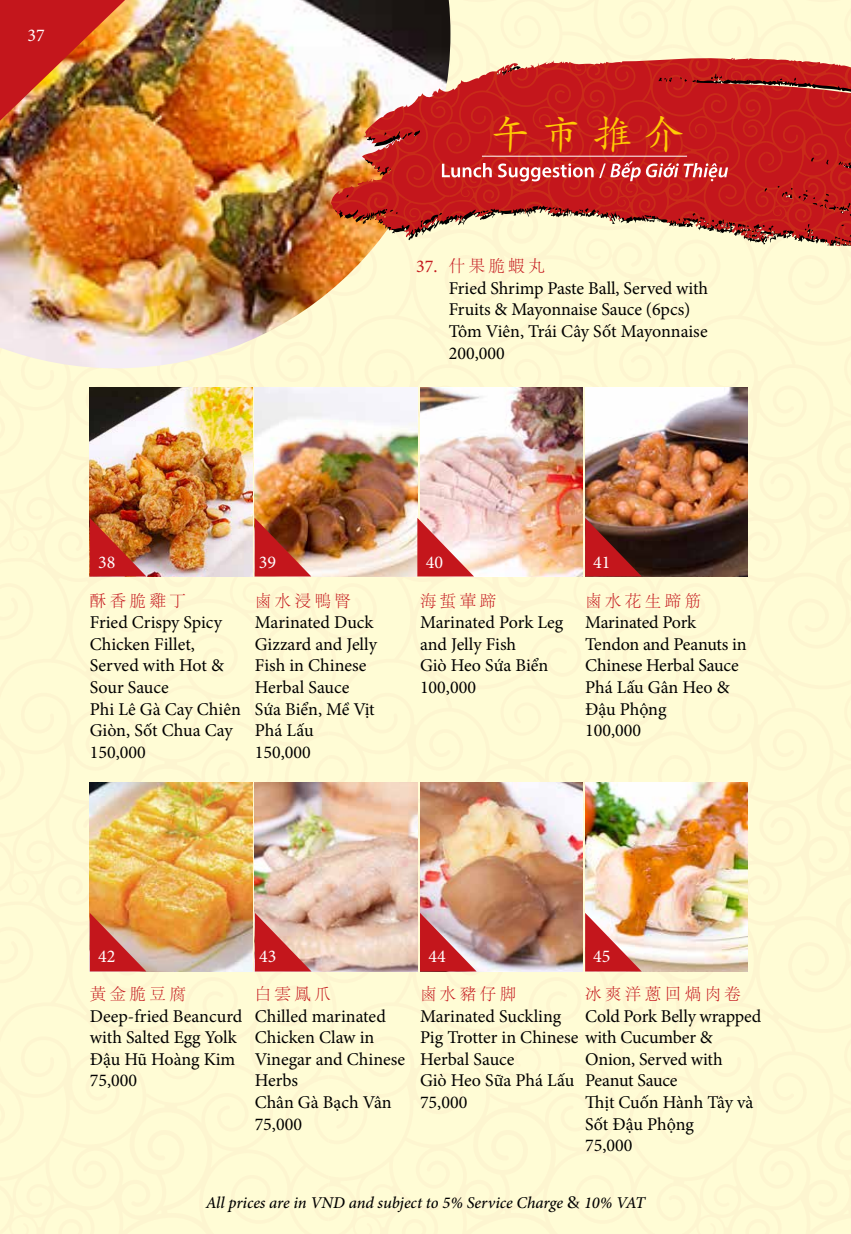
<style>
.page{position:relative;width:851px;height:1234px;background:#fff}
.page>*{position:absolute;margin:0;border:0;box-sizing:border-box;transform-origin:0 0}
.t1{font:40.05px "Adobe Kaiti Std";color:#ffcb05}
.t2{font:18px/21.6px "Minion Pro";letter-spacing:-.005em;color:#000}
.t3{font:18px "Minion Pro";color:#fff}
.t4{font:18px "Minion Pro";color:#c4161c}
.t5{font:italic 500 16.5px "Minion Pro";letter-spacing:-.005em;color:#000}
.t6{font:300 16.5px "Adobe Song Std";color:#c4161c}
.s1{font-family:"UTM Charlemagne";font-weight:400;font-style:normal}
</style>
<div class="page">
<div style="left:0;top:905px;width:328px;height:327px;background:#fffcd5"></div>
<svg style="left:0;top:1098px;width:6px;height:30px"></svg>
<svg style="left:0;top:905px;width:5px;height:8px"></svg>
<div style="left:0;top:926px;width:34px;height:57px;background:#fffcd5"></div>
<div style="left:328px;top:905px;width:344px;height:327px;background:#fffcd5"></div>
<svg style="left:310px;top:1182px;width:33px;height:38px"></svg>
<div style="left:313px;top:1098px;width:36px;height:44px;background:#fffcd5"></div>
<div style="left:328px;top:971px;width:49px;height:66px;background:#fffcd5"></div>
<div style="left:672px;top:905px;width:178px;height:327px;background:#fffcd5"></div>
<svg style="left:654px;top:1182px;width:32px;height:38px"></svg>
<div style="left:657px;top:1098px;width:35px;height:44px;background:#fffcd5"></div>
<div style="left:672px;top:971px;width:48px;height:66px;background:#fffcd5"></div>
<div style="left:0;top:562px;width:328px;height:343px;background:#fffcd5"></div>
<svg style="left:0;top:754px;width:6px;height:31px"></svg>
<svg style="left:0;top:562px;width:5px;height:8px"></svg>
<div style="left:0;top:583px;width:34px;height:56px;background:#fffcd5"></div>
<div style="left:328px;top:562px;width:344px;height:343px;background:#fffcd5"></div>
<svg style="left:313px;top:754px;width:36px;height:28px"></svg>
<div style="left:328px;top:583px;width:49px;height:111px;background:#fffcd5"></div>
<div style="left:672px;top:562px;width:178px;height:343px;background:#fffcd5"></div>
<svg style="left:840px;top:895px;width:11px;height:35px"></svg>
<svg style="left:657px;top:754px;width:35px;height:28px"></svg>
<div style="left:672px;top:583px;width:48px;height:111px;background:#fffcd5"></div>
<div style="left:0;top:368px;width:328px;height:194px;background:#fffcd5"></div>
<svg style="left:153px;top:576px;width:42px;height:11px"></svg>
<svg style="left:0;top:411px;width:6px;height:30px"></svg>
<div style="left:328px;top:350px;width:344px;height:212px;background:#fffcd5"></div>
<svg style="left:497px;top:576px;width:41px;height:11px"></svg>
<div style="left:672px;top:350px;width:178px;height:212px;background:#fffcd5"></div>
<svg style="left:840px;top:552px;width:11px;height:35px"></svg>
<svg style="left:850px;top:610px;width:1px;height:125px"></svg>
<img style="left:0;top:0;width:450px;height:368px">
<img style="left:90px;top:387px;width:162px;height:189px">
<img style="left:90px;top:782px;width:162px;height:189px">
<img style="left:420px;top:387px;width:162px;height:189px">
<img style="left:420px;top:782px;width:162px;height:189px">
<img style="left:255px;top:387px;width:162px;height:189px">
<img style="left:255px;top:782px;width:162px;height:189px">
<img style="left:585px;top:387px;width:162px;height:189px">
<img style="left:585px;top:782px;width:162px;height:189px">
<img style="left:0;top:0;width:125px;height:121px">
<img style="left:90px;top:517px;width:56px;height:59px">
<svg style="left:90px;top:912px;width:56px;height:59px;background:#cf5b42"></svg>
<img style="left:254px;top:495px;width:94px;height:81px">
<svg style="left:255px;top:912px;width:56px;height:59px;background:#d16b65"></svg>
<svg style="left:417px;top:517px;width:57px;height:59px;background:#df7f81"></svg>
<svg style="left:420px;top:912px;width:56px;height:59px;background:#c9686b"></svg>
<svg style="left:585px;top:517px;width:56px;height:59px;background:#8d2620"></svg>
<svg style="left:585px;top:912px;width:56px;height:59px"></svg>
<svg style="left:310px;top:0;width:541px;height:350px;background:#db957f"></svg>
<hr style="left:482px;top:156px;width:205px;height:1px;background:#fff">
<p class="t3" style="left:27px;top:23px;width:19px">37</p>
<h1 class="t1" style="left:490px;top:109px;width:194px">午 市 推 介</h1>
<p class="t4" style="left:416px;top:254px;width:23px">37.</p>
<p class="t6" style="left:448px;top:257px;width:98px">什 果 脆 蝦 丸</p>
<p class="t2" style="left:448px;top:277px;width:261px">Fried Shrimp Paste Ball, Served with<br>Fruits &amp; Mayonnaise Sauce (6pcs)<br>Tôm Viên, Trái Cây Sốt Mayonnaise<br>200,000</p>
<p class="t3" style="left:98px;top:550px;width:19px">38</p>
<p class="t6" style="left:90px;top:591px;width:98px">酥 香 脆 雞 丁</p>
<p class="t2" style="left:90px;top:611px;width:153px">Fried Crispy Spicy<br>Chicken Fillet,<br>Served with Hot &amp;<br>Sour Sauce<br>Phi Lê Gà Cay Chiên<br>Giòn, Sốt Chua Cay<br>150,000</p>
<p class="t3" style="left:259px;top:550px;width:19px">39</p>
<p class="t6" style="left:255px;top:591px;width:98px">鹵 水 浸 鴨 腎</p>
<p class="t2" style="left:255px;top:611px;width:124px">Marinated Duck<br>Gizzard and Jelly<br>Fish in Chinese<br>Herbal Sauce<br>Sứa Biển, Mề Vịt<br>Phá Lấu<br>150,000</p>
<p class="t3" style="left:426px;top:550px;width:19px">40</p>
<p class="t6" style="left:420px;top:591px;width:78px">海 蜇 葷 蹄</p>
<p class="t2" style="left:420px;top:611px;width:145px">Marinated Pork Leg and Jelly Fish<br>Giò Heo Sứa Biển<br>100,000</p>
<p class="t3" style="left:593px;top:550px;width:19px">41</p>
<p class="t6" style="left:585px;top:591px;width:118px">鹵 水 花 生 蹄 筋</p>
<p class="t2" style="left:585px;top:611px;width:163px">Marinated Pork<br>Tendon and Peanuts in<br>Chinese Herbal Sauce<br>Phá Lấu Gân Heo &amp;<br>Đậu Phộng<br>100,000</p>
<p class="t3" style="left:98px;top:944px;width:19px">42</p>
<p class="t6" style="left:90px;top:984px;width:98px">黃 金 脆 豆 腐</p>
<p class="t2" style="left:90px;top:1004px;width:154px">Deep-fried Beancurd with Salted Egg Yolk<br>Đậu Hũ Hoàng Kim<br>75,000</p>
<p class="t3" style="left:259px;top:944px;width:19px">43</p>
<p class="t6" style="left:254px;top:984px;width:78px">白 雲 鳳 爪</p>
<p class="t2" style="left:254px;top:1004px;width:152px">Chilled marinated<br>Chicken Claw in<br>Vinegar and Chinese<br>Herbs<br>Chân Gà Bạch Vân<br>75,000</p>
<p class="t3" style="left:428px;top:944px;width:19px">44</p>
<p class="t3" style="left:593px;top:944px;width:19px">45</p>
<p class="t6" style="left:420px;top:984px;width:98px">鹵 水 豬 仔 脚</p>
<p class="t2" style="left:420px;top:1004px;width:143px">Marinated Suckling</p>
<p class="t2" style="left:420px;top:1048px;width:156px">Herbal Sauce<br>Giò Heo Sữa Phá Lấu<br>75,000</p>
<p class="t6" style="left:585px;top:984px;width:157px">冰 爽 洋 蔥 回 煱 肉 卷</p>
<p class="t2" style="left:585px;top:1004px;width:177px">Cold Pork Belly wrapped</p>
<p class="t2" style="left:420px;top:1026px;width:294px">Pig Trotter in Chinese with Cucumber &amp;</p>
<p class="t2" style="left:585px;top:1048px;width:139px">Onion, Served with</p>
<p class="t2" style="left:585px;top:1069px;width:94px">Peanut Sauce</p>
<p class="t2" style="left:585px;top:1091px;width:170px">Thịt Cuốn Hành Tây và</p>
<p class="t2" style="left:585px;top:1112px;width:110px">Sốt Đậu Phộng</p>
<p class="t2" style="left:585px;top:1134px;width:49px">75,000</p>
<p class="t5" style="left:206px;top:1190px;width:441px">All prices are in VND and subject to 5% Service Charge <span class="s1">&amp;</span> 10% VAT</p>
</div>
